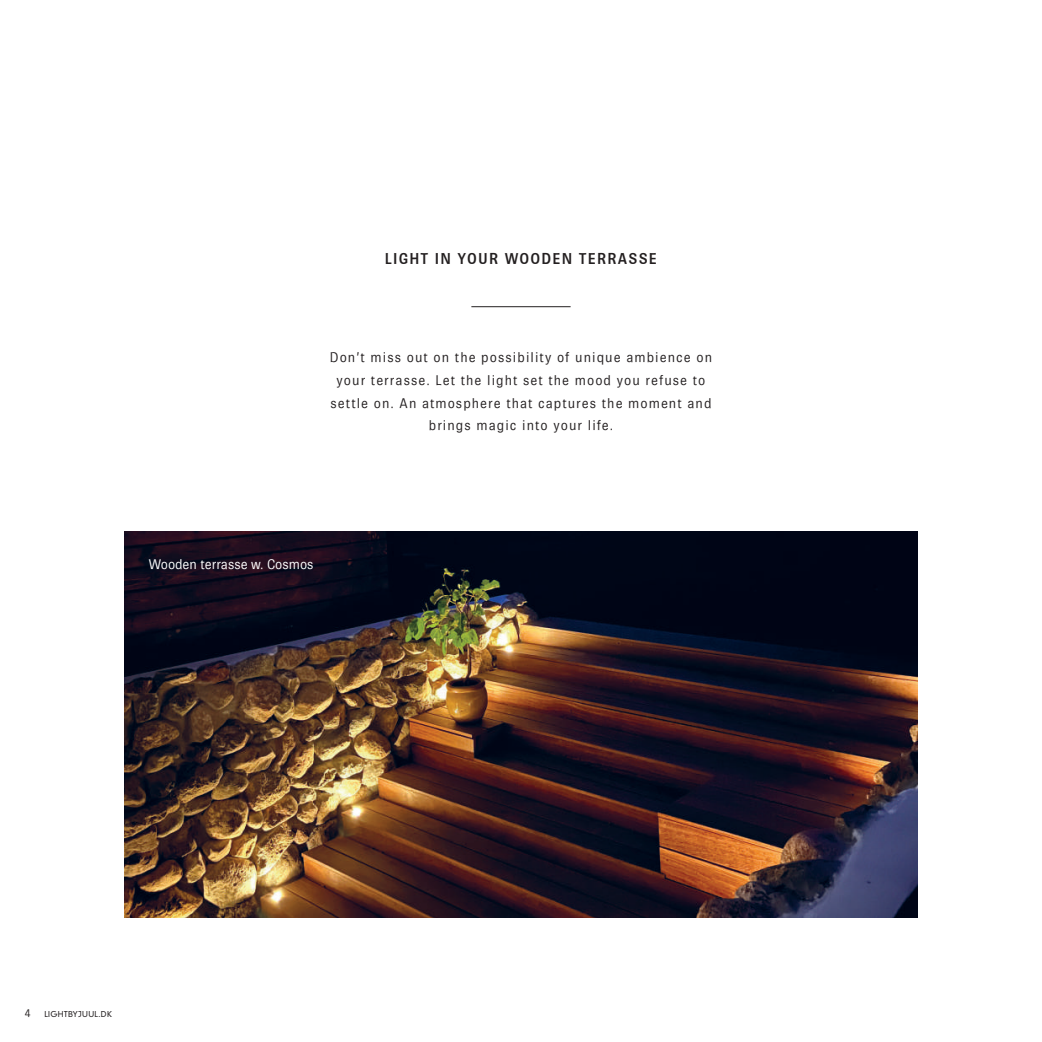
<style>
.page{position:relative;width:1042px;height:1042px;background:#fff}
.page>*{position:absolute;margin:0;border:0;box-sizing:border-box;transform-origin:0 0}
.t1{font:500 15.75px "Brown";letter-spacing:.075em;color:#231f20}
.t2{font:300 14px/22.8px "Brown";letter-spacing:.075em;color:#231f20;text-align:center}
.t3{font:300 14px "Brown";color:#fff}
.t4{font:300 7.88px "DIN Neuzeit Grotesk Std";letter-spacing:.03em;color:#231f20}
.s1{font-family:"Brown";font-size:11.03px}
</style>
<div class="page">
<img style="left:124px;top:531px;width:794px;height:387px">
<hr style="left:471px;top:306px;width:99px;height:1px;background:#231f20">
<p class="t1" style="left:385px;top:250px;width:274px">LIGHT IN YOUR WOODEN TERRASSE</p>
<p class="t2" style="left:330px;top:346px;width:384px">Don’t miss out on the possibility of unique ambience on your terrasse. Let the light set the mood you refuse to settle on. An atmosphere that captures the moment and brings magic into your life.</p>
<p class="t3" style="left:149px;top:556px;width:166px">Wooden terrasse w. Cosmos</p>
<p class="t4" style="left:25px;top:1009px;width:89px"><span class="s1">4</span> LIGHTBYJUUL.DK</p>
</div>
